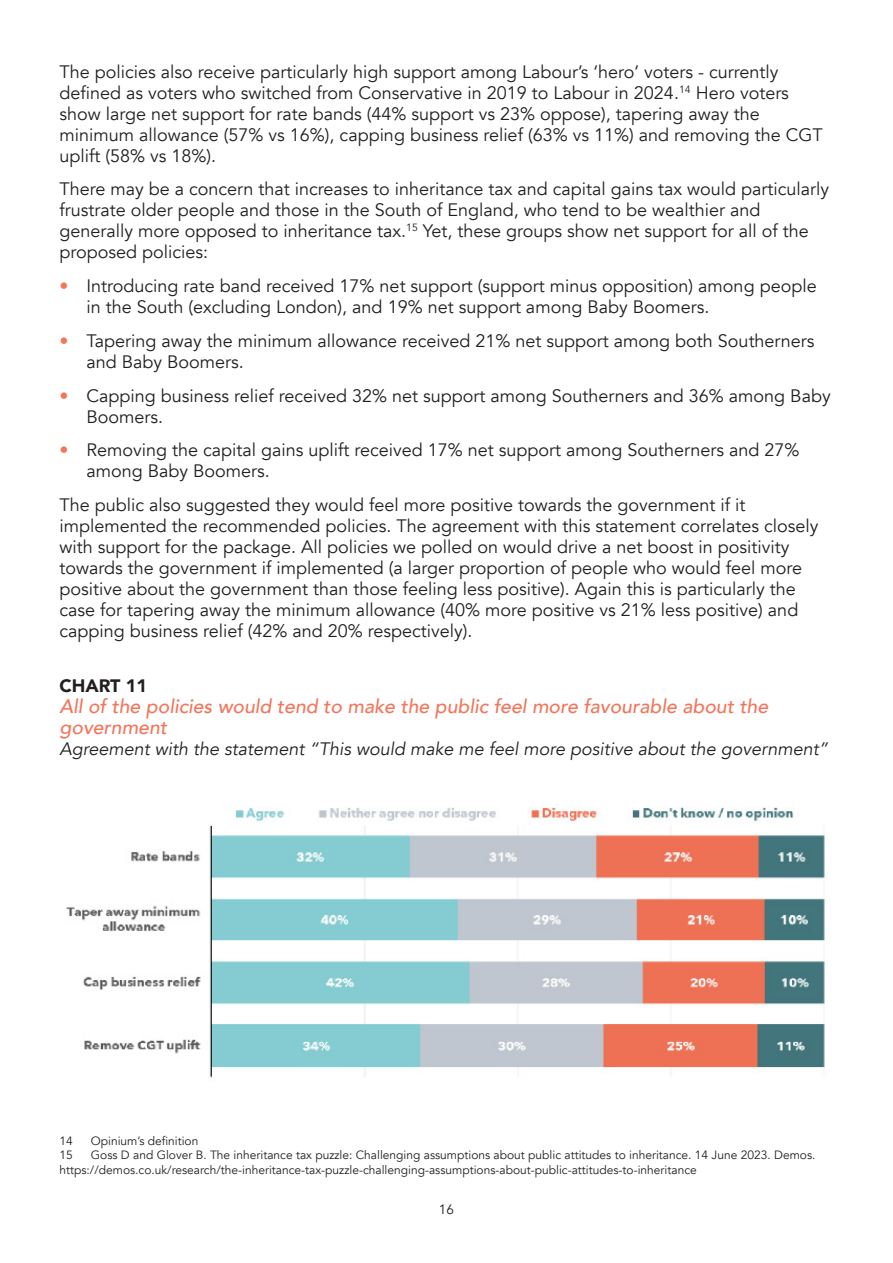
<style>
.page{position:relative;width:893px;height:1263px;background:#fff}
.page>*{position:absolute;margin:0;border:0;box-sizing:border-box;transform-origin:0 0}
.Body{font:italic 500 19.5px/21px "Avenir";color:#f3755a}
.Body-2{font:18px/21px "Avenir";color:#231f20}
.Body-3{font:italic 18px "Avenir";color:#231f20}
.Body-4{font:900 18px "Avenir";color:#231f20}
.t1{font:13.5px "Avenir";color:#231f20}
.Footnotes{font:12px/14.2px "Avenir";color:#231f20}
.s1{font-weight:900;color:#f3755a}
</style>
<div class="page">
<img style="left:66px;top:806px;width:759px;height:272px">
<p class="Body-2" style="left:60px;top:61px;width:765px">The policies also receive particularly high support among Labour’s ‘hero’ voters - currently defined as voters who switched from Conservative in 2019 to Labour in 2024.<sup>14</sup> Hero voters show large net support for rate bands (44% support vs 23% oppose), tapering away the minimum allowance (57% vs 16%), capping business relief (63% vs 11%) and removing the CGT uplift (58% vs 18%).</p>
<p class="Body-2" style="left:60px;top:179px;width:771px">There may be a concern that increases to inheritance tax and capital gains tax would particularly frustrate older people and those in the South of England, who tend to be wealthier and generally more opposed to inheritance tax.<sup>15</sup> Yet, these groups show net support for all of the proposed policies:</p>
<p class="Body-2" style="left:87px;top:276px;width:732px;text-indent:-27px"><span class="s1">•</span> Introducing rate band received 17% net support (support minus opposition) among people in the South (excluding London), and 19% net support among Baby Boomers.</p>
<p class="Body-2" style="left:87px;top:330px;width:730px;text-indent:-27px"><span class="s1">•</span> Tapering away the minimum allowance received 21% net support among both Southerners and Baby Boomers.</p>
<p class="Body-2" style="left:87px;top:385px;width:746px;text-indent:-27px"><span class="s1">•</span> Capping business relief received 32% net support among Southerners and 36% among Baby<br>Boomers.</p>
<p class="Body-2" style="left:87px;top:440px;width:714px;text-indent:-27px"><span class="s1">•</span> Removing the capital gains uplift received 17% net support among Southerners and 27% among Baby Boomers.</p>
<p class="Body-2" style="left:60px;top:495px;width:760px">The public also suggested they would feel more positive towards the government if it implemented the recommended policies. The agreement with this statement correlates closely with support for the package. All policies we polled on would drive a net boost in positivity towards the government if implemented (a larger proportion of people who would feel more positive about the government than those feeling less positive). Again this is particularly the case for tapering away the minimum allowance (40% more positive vs 21% less positive) and capping business relief (42% and 20% respectively).</p>
<p class="Body-4" style="left:60px;top:670px;width:89px">CHART 11</p>
<p class="Body" style="left:60px;top:696px;width:710px">All of the policies would tend to make the public feel more favourable about the government</p>
<p class="Body-3" style="left:60px;top:738px;width:770px">Agreement with the statement “This would make me feel more positive about the government”</p>
<p class="Footnotes" style="left:60px;top:1134px;width:15px">14</p>
<p class="Footnotes" style="left:91px;top:1134px;width:109px">Opinium’s definition</p>
<p class="Footnotes" style="left:60px;top:1148px;width:15px">15</p>
<p class="Footnotes" style="left:60px;top:1148px;width:757px;text-indent:31px">Goss D and Glover B. The inheritance tax puzzle: Challenging assumptions about public attitudes to inheritance. 14 June 2023. Demos. https://demos.co.uk/research/the-inheritance-tax-puzzle-challenging-assumptions-about-public-attitudes-to-inheritance</p>
<p class="t1" style="left:439px;top:1201px;width:17px">16</p>
</div>
